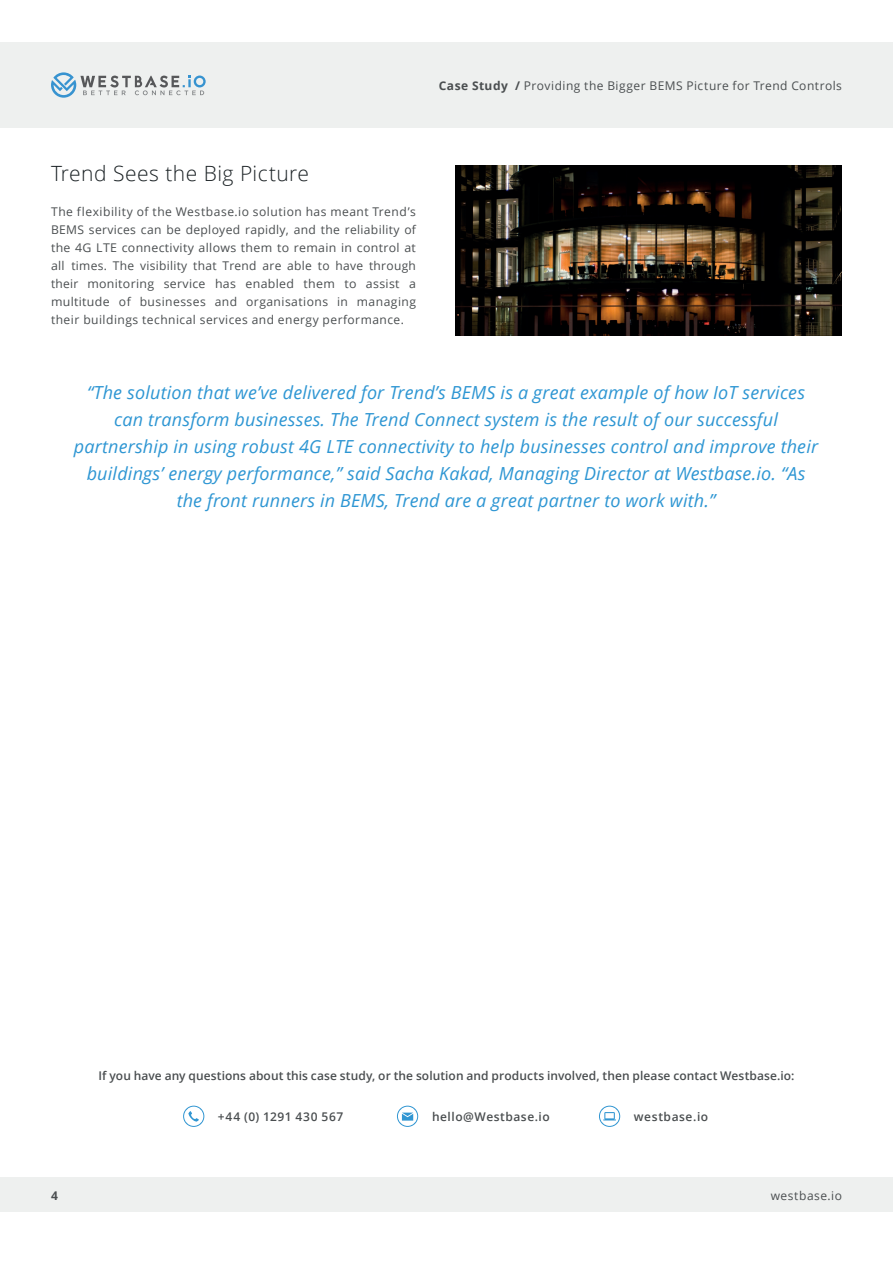
<style>
.page{position:relative;width:893px;height:1263px;background:#fff}
.page>*{position:absolute;margin:0;border:0;box-sizing:border-box;transform-origin:0 0}
.t1{font:300 21px "Open Sans";letter-spacing:.02em;color:#1a2124}
.t2{font:italic 18px/27px "Open Sans";letter-spacing:.01em;color:#2e96d3;text-align:center}
.t3{font:12px/18px "Open Sans";letter-spacing:.04em;color:#4a4e50;text-align:justify}
.t4{font:600 12px "Open Sans";letter-spacing:.01em;color:#4a4e50}
.t5{font:600 12px "Open Sans";letter-spacing:.045em;color:#4a4e50}
.t6{font:600 12px "Open Sans";letter-spacing:.055em;color:#4a4e50}
.t7{font:600 12px "Open Sans";letter-spacing:.05em;color:#4a4e50}
.t8{font:700 12px "Open Sans";color:#4a4e50}
.s1{font-weight:700}
</style>
<div class="page">
<div style="left:0;top:43px;width:893px;height:85px;background:#eef0ef"></div>
<div style="left:0;top:1178px;width:893px;height:34px;background:#eef0ef"></div>
<svg style="left:51px;top:72px;width:155px;height:26px"></svg>
<img style="left:456px;top:165px;width:386px;height:170px">
<svg style="left:397px;top:1106px;width:21px;height:21px"></svg>
<svg style="left:183px;top:1106px;width:21px;height:21px"></svg>
<svg style="left:599px;top:1106px;width:21px;height:21px"></svg>
<p class="t3" style="left:439px;top:76px;width:405px"><span class="s1">Case Study /</span> Providing the Bigger BEMS Picture for Trend Controls</p>
<h1 class="t1" style="left:51px;top:159px;width:259px">Trend Sees the Big Picture</h1>
<p class="t3" style="left:51px;top:202px;width:367px">The flexibility of the Westbase.io solution has meant Trend’s BEMS services can be deployed rapidly, and the reliability of the 4G LTE connectivity allows them to remain in control at all times. The visibility that Trend are able to have through their monitoring service has enabled them to assist a multitude of businesses and organisations in managing their buildings technical services and energy performance.</p>
<p class="t2" style="left:74px;top:378px;width:746px">“The solution that we’ve delivered for Trend’s BEMS is a great example of how IoT services can transform businesses. The Trend Connect system is the result of our successful partnership in using robust 4G LTE connectivity to help businesses control and improve their buildings’ energy performance,” said Sacha Kakad, Managing Director at Westbase.io. “As the front runners in BEMS, Trend are a great partner to work with.”</p>
<p class="t4" style="left:99px;top:1068px;width:697px">If you have any questions about this case study, or the solution and products involved, then please contact Westbase.io:</p>
<p class="t6" style="left:218px;top:1108px;width:127px">+44 (0) 1291 430 567</p>
<p class="t5" style="left:432px;top:1108px;width:119px">hello@Westbase.io</p>
<p class="t7" style="left:634px;top:1108px;width:76px">westbase.io</p>
<p class="t8" style="left:51px;top:1187px;width:8px">4</p>
<p class="t3" style="left:771px;top:1186px;width:73px">westbase.io</p>
</div>
